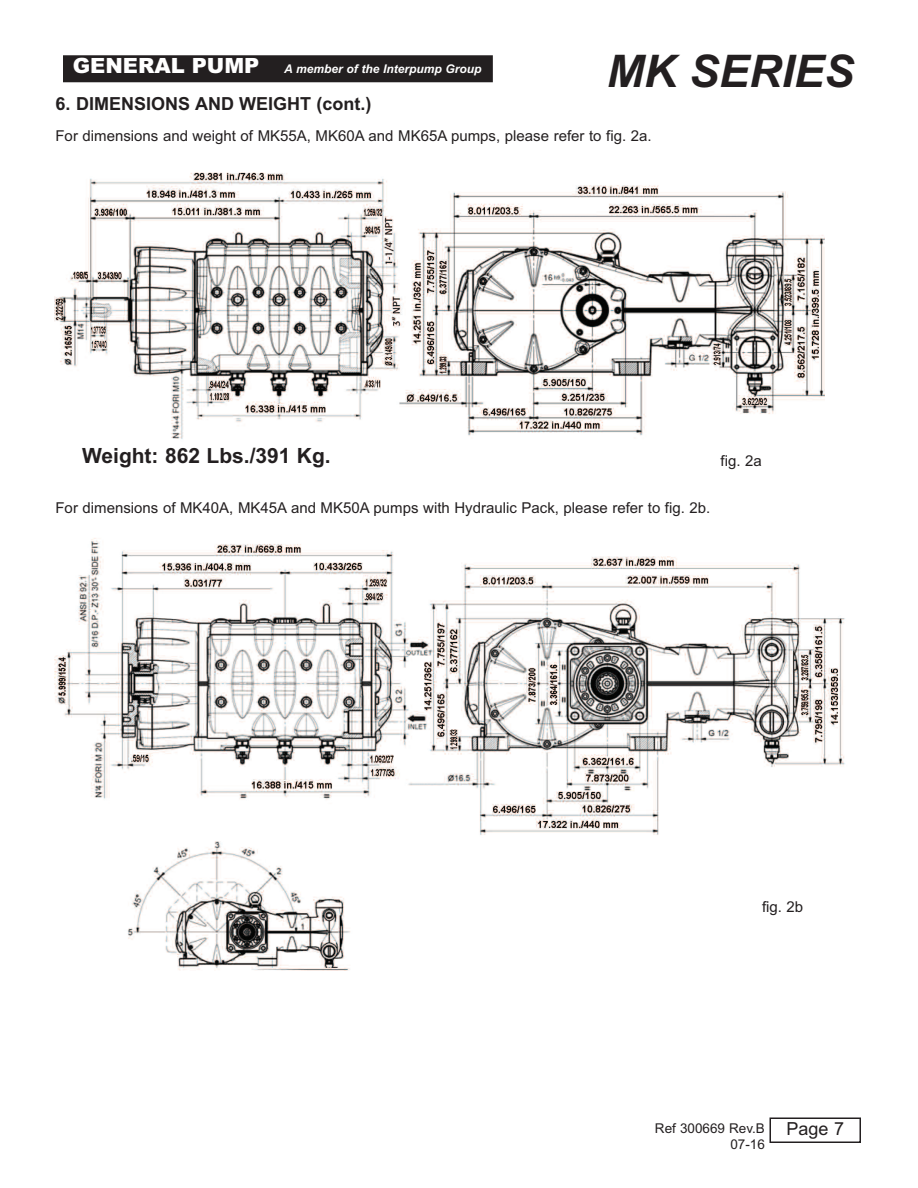
<style>
.page{position:relative;width:918px;height:1188px;background:#fff}
.page>*{position:absolute;margin:0;border:0;box-sizing:border-box;transform-origin:0 0}
.t1{font:italic 700 45px "Arial";color:#231f20}
.t2{font:700 21px "Arial";color:#231f20}
.t3{font:700 18px "Arial";color:#231f20}
.t4{font:18px "Arial";color:#231f20}
.t5{font:15px "Arial";color:#231f20}
.t6{font:13.5px/16.2px "Arial";color:#231f20;text-align:right}
.t7{font:italic 700 12px "Arial";color:#fff}
.s1{font-weight:900;font-style:normal;font-size:21px}
</style>
<div class="page">
<div style="left:63px;top:55px;width:430px;height:27px;background:#231f20"></div>
<div style="left:770px;top:1118px;width:91px;height:25px;border:2px solid #231f20"></div>
<img style="left:54px;top:172px;width:771px;height:267px">
<img style="left:54px;top:538px;width:791px;height:432px">
<div style="left:760px;top:899px;width:50px;height:20px;background:#fff"></div>
<p class="t7" style="left:73px;top:62px;width:410px"><span class="s1">GENERAL PUMP</span> A member of the Interpump Group</p>
<h1 class="t1" style="left:607px;top:45px;width:249px">MK SERIES</h1>
<p class="t3" style="left:56px;top:93px;width:318px">6. DIMENSIONS AND WEIGHT (cont.)</p>
<p class="t5" style="left:56px;top:127px;width:598px">For dimensions and weight of MK55A, MK60A and MK65A pumps, please refer to fig. 2a.</p>
<h2 class="t2" style="left:82px;top:444px;width:250px">Weight: 862 Lbs./391 Kg.</h2>
<p class="t5" style="left:721px;top:452px;width:43px">fig. 2a</p>
<p class="t5" style="left:56px;top:499px;width:656px">For dimensions of MK40A, MK45A and MK50A pumps with Hydraulic Pack, please refer to fig. 2b.</p>
<p class="t5" style="left:762px;top:898px;width:43px">fig. 2b</p>
<p class="t6" style="left:655px;top:1120px;width:112px">Ref 300669 Rev.B<br>07-16</p>
<p class="t4" style="left:786px;top:1118px;width:59px">Page 7</p>
</div>
